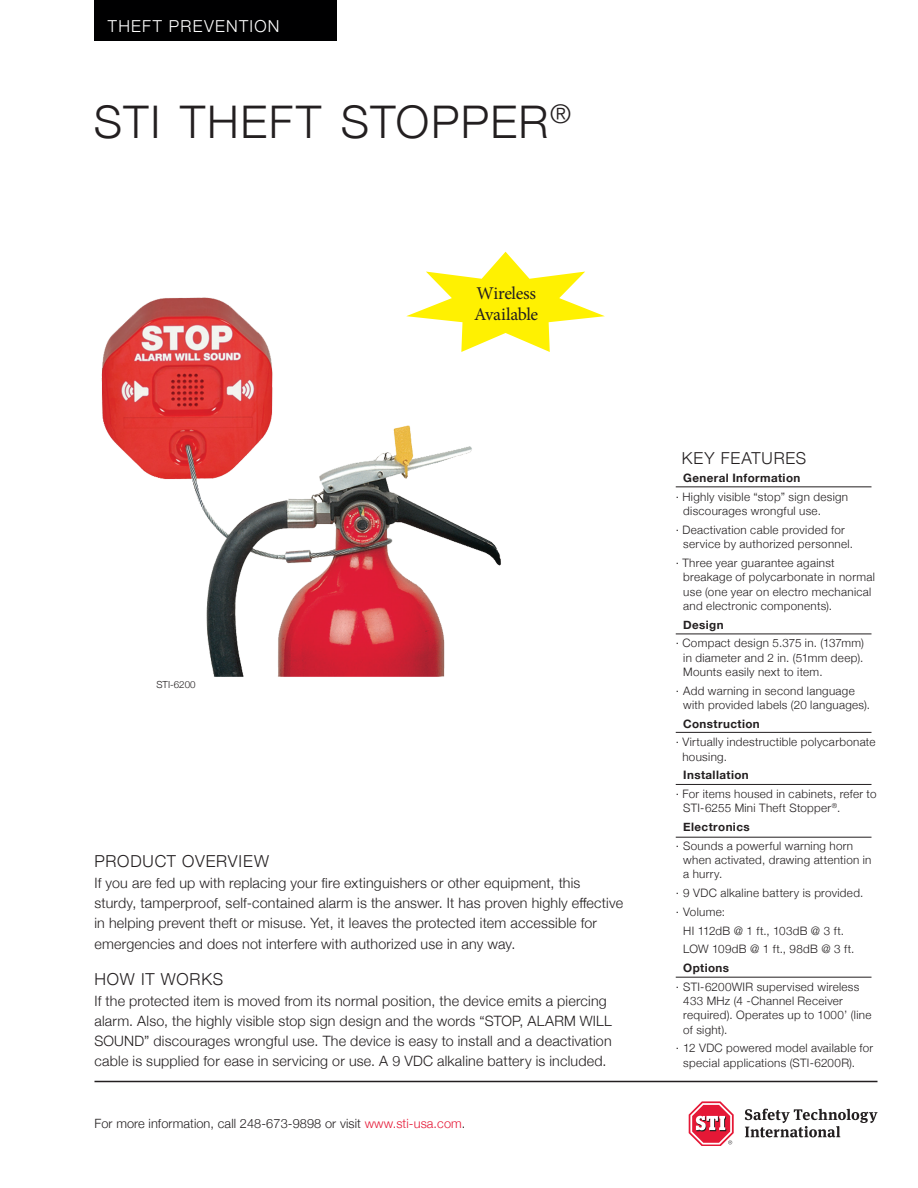
<style>
.page{position:relative;width:918px;height:1188px;background:#fff}
.page>*{position:absolute;margin:0;border:0;box-sizing:border-box;transform-origin:0 0}
.t1{font:300 45px "Helvetica Neue";letter-spacing:.03em;color:#231f20}
.t2{font:18px/21px "Minion Pro";letter-spacing:-.02em;color:#231f20}
.t3{font:300 16.5px "Helvetica Neue";letter-spacing:.05em;color:#231f20}
.t4{font:300 16.5px "Helvetica Neue";letter-spacing:.075em;color:#fff}
.t5{font:300 14.25px/20.2px "Helvetica Neue";letter-spacing:.015em;color:#231f20}
.t6{font:300 12.75px "Helvetica Neue";letter-spacing:.01em;color:#231f20}
.t7{font:300 11.7px/14.2px "Helvetica Neue";letter-spacing:.025em;color:#231f20}
.t8{font:700 11.7px "Helvetica Neue";letter-spacing:.035em;color:#231f20}
.t9{font:300 9.75px "Helvetica Neue";color:#231f20}
.s1{color:#e51836}
</style>
<div class="page">
<div style="left:94px;top:0;width:244px;height:40px;background:#000001"></div>
<hr style="left:94px;top:1081px;width:784px;height:1px;background:#231f20">
<svg style="left:745px;top:1109px;width:133px;height:28px"></svg>
<svg style="left:689px;top:1101px;width:45px;height:45px"></svg>
<hr style="left:676px;top:486px;width:196px;height:1px;background:#231f20">
<hr style="left:676px;top:634px;width:196px;height:1px;background:#231f20">
<hr style="left:676px;top:732px;width:196px;height:1px;background:#231f20">
<hr style="left:676px;top:837px;width:196px;height:1px;background:#231f20">
<hr style="left:676px;top:977px;width:196px;height:1px;background:#231f20">
<svg style="left:426px;top:252px;width:179px;height:100px"></svg>
<hr style="left:676px;top:784px;width:196px;height:1px;background:#231f20">
<img style="left:101px;top:294px;width:412px;height:383px">
<h3 class="t4" style="left:108px;top:13px;width:173px">THEFT PREVENTION</h3>
<h1 class="t1" style="left:94px;top:86px;width:479px">STI THEFT STOPPER<sup>®</sup></h1>
<p class="t9" style="left:156px;top:676px;width:41px">STI-6200</p>
<h2 class="t2" style="left:474px;top:283px;width:66px">Wireless<br>Available</h2>
<h3 class="t3" style="left:94px;top:848px;width:176px">PRODUCT OVERVIEW</h3>
<p class="t5" style="left:94px;top:872px;width:530px">If you are fed up with replacing your fire extinguishers or other equipment, this sturdy, tamperproof, self-contained alarm is the answer. It has proven highly effective in helping prevent theft or misuse. Yet, it leaves the protected item accessible for emergencies and does not interfere with authorized use in any way.</p>
<h3 class="t3" style="left:94px;top:966px;width:130px">HOW IT WORKS</h3>
<p class="t5" style="left:94px;top:990px;width:519px">If the protected item is moved from its normal position, the device emits a piercing alarm. Also, the highly visible stop sign design and the words “STOP, ALARM WILL SOUND” discourages wrongful use. The device is easy to install and a deactivation cable is supplied for ease in servicing or use. A 9 VDC alkaline battery is included.</p>
<p class="t6" style="left:94px;top:1113px;width:372px">For more information, call 248-673-9898 or visit <span class="s1">www.sti-usa.com</span>.</p>
<h3 class="t3" style="left:682px;top:445px;width:126px">KEY FEATURES</h3>
<p class="t8" style="left:683px;top:469px;width:119px">General Information</p>
<p class="t7" style="left:683px;top:489px;width:166px;text-indent:-7px">· Highly visible “stop” sign design discourages wrongful use.</p>
<p class="t7" style="left:683px;top:522px;width:171px;text-indent:-7px">· Deactivation cable provided for service by authorized personnel.</p>
<p class="t7" style="left:683px;top:555px;width:193px;text-indent:-7px">· Three year guarantee against breakage of polycarbonate in normal use (one year on electro mechanical and electronic components).</p>
<p class="t8" style="left:683px;top:615px;width:42px">Design</p>
<p class="t7" style="left:683px;top:635px;width:182px;text-align:justify;text-indent:-7px">· Compact design 5.375 in. (137mm) in diameter and 2 in. (51mm deep).<br>Mounts easily next to item.</p>
<p class="t7" style="left:683px;top:682px;width:188px;text-indent:-7px">· Add warning in second language with provided labels (20 languages).</p>
<p class="t8" style="left:683px;top:714px;width:78px">Construction</p>
<p class="t7" style="left:682px;top:734px;width:195px;text-indent:-7px">· Virtually indestructible polycarbonate housing.</p>
<p class="t8" style="left:683px;top:766px;width:67px">Installation</p>
<p class="t7" style="left:683px;top:786px;width:195px;text-indent:-7px">· For items housed in cabinets, refer to<br>STI-6255 Mini Theft Stopper<sup>®</sup>.</p>
<p class="t8" style="left:683px;top:818px;width:68px">Electronics</p>
<p class="t7" style="left:683px;top:838px;width:190px;text-indent:-7px">· Sounds a powerful warning horn when activated, drawing attention in a hurry.</p>
<p class="t7" style="left:676px;top:885px;width:189px">· 9 VDC alkaline battery is provided.</p>
<p class="t7" style="left:676px;top:904px;width:51px">· Volume:</p>
<p class="t7" style="left:683px;top:922px;width:162px">HI 112dB @ 1 ft., 103dB @ 3 ft.</p>
<p class="t7" style="left:683px;top:941px;width:173px">LOW 109dB @ 1 ft., 98dB @ 3 ft.</p>
<p class="t8" style="left:683px;top:959px;width:47px">Options</p>
<p class="t7" style="left:683px;top:979px;width:190px;text-indent:-7px">· STI-6200WIR supervised wireless<br>433 MHz (4 -Channel Receiver required). Operates up to 1000’ (line of sight).</p>
<p class="t7" style="left:683px;top:1040px;width:191px;text-indent:-7px">· 12 VDC powered model available for special applications (STI-6200R).</p>
</div>
